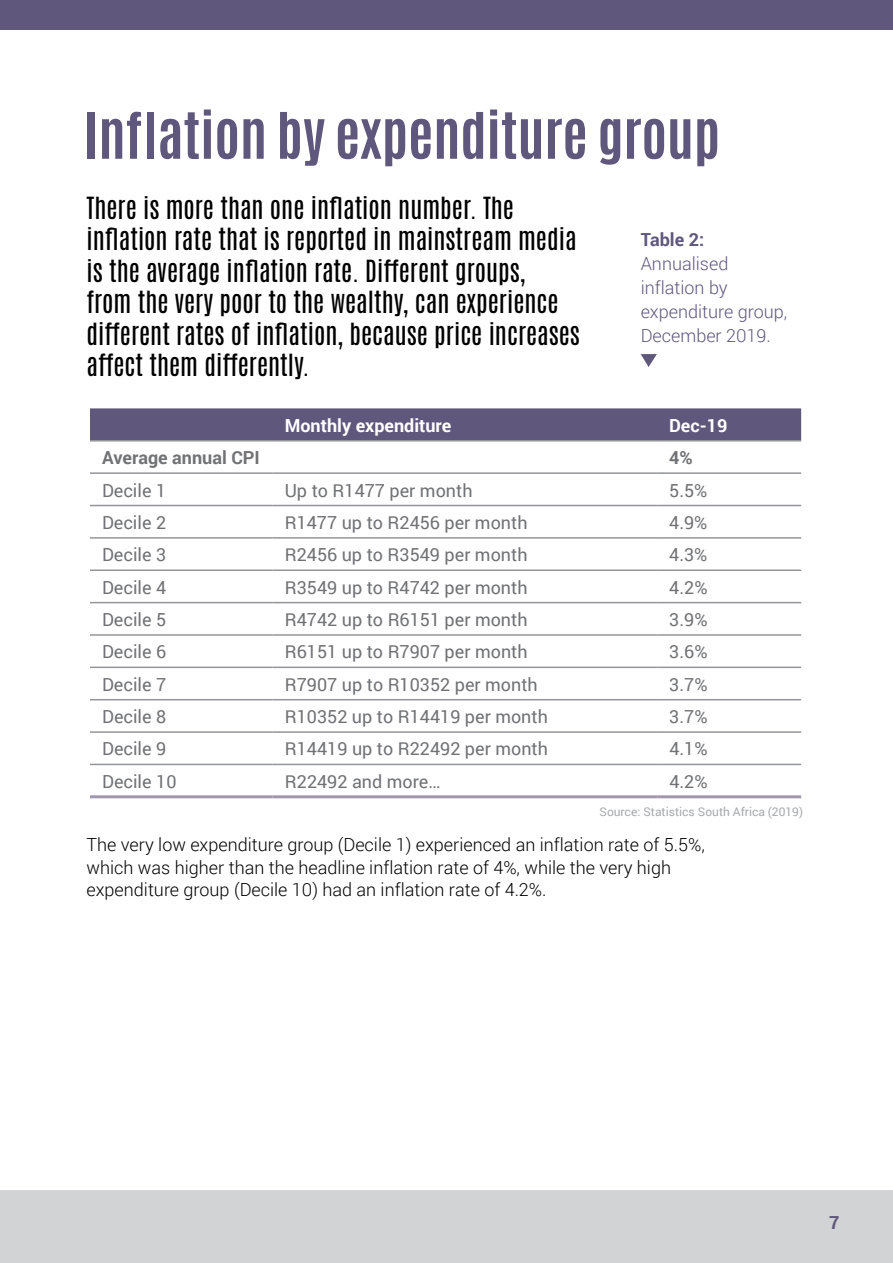
<style>
.page{position:relative;width:893px;height:1263px;background:#fff}
.page>*{position:absolute;margin:0;border:0;box-sizing:border-box;transform-origin:0 0}
.t1{font:700 54px "Antonio";color:#60577c}
.t2{font:25.5px/31.5px "Antonio";color:#000}
.t3{font:18px "Roboto";color:#717275}
.t4{font:300 18px/22.5px "Roboto";color:#000}
.t5{font:300 18px/24px "Roboto";color:#60577c}
.t6{font:700 18px "Roboto";color:#fff}
.t7{font:700 18px "Roboto";color:#717275}
.t8{font:700 18px "Roboto";color:#60577c}
.t9{font:12px "Roboto";color:#a7a9ac}
</style>
<div class="page">
<div style="left:0;top:1190px;width:893px;height:73px;background:#d1d3d4"></div>
<div style="left:90px;top:408px;width:711px;height:32px;background:#60577c"></div>
<hr style="left:90px;top:440px;width:183px;height:1px;background:#939598">
<hr style="left:273px;top:440px;width:384px;height:1px;background:#939598">
<hr style="left:657px;top:440px;width:144px;height:1px;background:#939598">
<hr style="left:90px;top:472px;width:183px;height:2px;background:#939598">
<hr style="left:273px;top:472px;width:384px;height:2px;background:#939598">
<hr style="left:657px;top:472px;width:144px;height:2px;background:#939598">
<hr style="left:90px;top:505px;width:183px;height:1px;background:#939598">
<hr style="left:273px;top:505px;width:384px;height:1px;background:#939598">
<hr style="left:657px;top:505px;width:144px;height:1px;background:#939598">
<hr style="left:90px;top:537px;width:183px;height:2px;background:#939598">
<hr style="left:273px;top:537px;width:384px;height:2px;background:#939598">
<hr style="left:657px;top:537px;width:144px;height:2px;background:#939598">
<hr style="left:90px;top:569px;width:183px;height:2px;background:#939598">
<hr style="left:273px;top:569px;width:384px;height:2px;background:#939598">
<hr style="left:657px;top:569px;width:144px;height:2px;background:#939598">
<hr style="left:90px;top:602px;width:183px;height:1px;background:#939598">
<hr style="left:273px;top:602px;width:384px;height:1px;background:#939598">
<hr style="left:657px;top:602px;width:144px;height:1px;background:#939598">
<hr style="left:90px;top:634px;width:183px;height:2px;background:#939598">
<hr style="left:273px;top:634px;width:384px;height:2px;background:#939598">
<hr style="left:657px;top:634px;width:144px;height:2px;background:#939598">
<hr style="left:90px;top:667px;width:183px;height:1px;background:#939598">
<hr style="left:273px;top:667px;width:384px;height:1px;background:#939598">
<hr style="left:657px;top:667px;width:144px;height:1px;background:#939598">
<hr style="left:90px;top:699px;width:183px;height:1px;background:#939598">
<hr style="left:273px;top:699px;width:384px;height:1px;background:#939598">
<hr style="left:657px;top:699px;width:144px;height:1px;background:#939598">
<hr style="left:90px;top:731px;width:183px;height:2px;background:#939598">
<hr style="left:273px;top:731px;width:384px;height:2px;background:#939598">
<hr style="left:657px;top:731px;width:144px;height:2px;background:#939598">
<hr style="left:90px;top:764px;width:183px;height:1px;background:#939598">
<hr style="left:273px;top:764px;width:384px;height:1px;background:#939598">
<hr style="left:657px;top:764px;width:144px;height:1px;background:#939598">
<hr style="left:90px;top:795px;width:183px;height:3px;background:#a198af">
<hr style="left:273px;top:795px;width:384px;height:3px;background:#a198af">
<hr style="left:657px;top:795px;width:144px;height:3px;background:#a198af">
<svg style="left:641px;top:354px;width:16px;height:13px"></svg>
<div style="left:0;top:0;width:893px;height:30px;background:#60577c"></div>
<h1 class="t1" style="left:84px;top:95px;width:638px">Inflation by expenditure group</h1>
<p class="t2" style="left:86px;top:192px;width:495px">There is more than one inflation number. The inflation rate that is reported in mainstream media is the average inflation rate. Different groups,<br>from the very poor to the wealthy, can experience different rates of inflation, because price increases affect them differently.</p>
<p class="t6" style="left:285px;top:413px;width:168px">Monthly expenditure</p>
<p class="t6" style="left:669px;top:413px;width:60px">Dec-19</p>
<p class="t7" style="left:102px;top:445px;width:159px">Average annual CPI</p>
<p class="t7" style="left:669px;top:445px;width:25px">4%</p>
<p class="t3" style="left:102px;top:477px;width:66px">Decile 1</p>
<p class="t3" style="left:285px;top:477px;width:189px">Up to R1477 per month</p>
<p class="t3" style="left:669px;top:477px;width:40px">5.5%</p>
<p class="t3" style="left:102px;top:510px;width:66px">Decile 2</p>
<p class="t3" style="left:285px;top:510px;width:244px">R1477 up to R2456 per month</p>
<p class="t3" style="left:669px;top:510px;width:40px">4.9%</p>
<p class="t3" style="left:102px;top:542px;width:66px">Decile 3</p>
<p class="t3" style="left:285px;top:542px;width:244px">R2456 up to R3549 per month</p>
<p class="t3" style="left:669px;top:542px;width:40px">4.3%</p>
<p class="t3" style="left:102px;top:575px;width:66px">Decile 4</p>
<p class="t3" style="left:285px;top:575px;width:244px">R3549 up to R4742 per month</p>
<p class="t3" style="left:669px;top:575px;width:40px">4.2%</p>
<p class="t3" style="left:102px;top:607px;width:66px">Decile 5</p>
<p class="t3" style="left:285px;top:607px;width:244px">R4742 up to R6151 per month</p>
<p class="t3" style="left:669px;top:607px;width:40px">3.9%</p>
<p class="t3" style="left:102px;top:639px;width:66px">Decile 6</p>
<p class="t3" style="left:285px;top:639px;width:244px">R6151 up to R7907 per month</p>
<p class="t3" style="left:669px;top:639px;width:40px">3.6%</p>
<p class="t3" style="left:102px;top:672px;width:66px">Decile 7</p>
<p class="t3" style="left:285px;top:672px;width:254px">R7907 up to R10352 per month</p>
<p class="t3" style="left:669px;top:672px;width:40px">3.7%</p>
<p class="t3" style="left:102px;top:704px;width:66px">Decile 8</p>
<p class="t3" style="left:285px;top:704px;width:265px">R10352 up to R14419 per month</p>
<p class="t3" style="left:669px;top:704px;width:40px">3.7%</p>
<p class="t3" style="left:102px;top:736px;width:66px">Decile 9</p>
<p class="t3" style="left:285px;top:736px;width:265px">R14419 up to R22492 per month</p>
<p class="t3" style="left:669px;top:736px;width:40px">4.1%</p>
<p class="t3" style="left:102px;top:769px;width:76px">Decile 10</p>
<p class="t3" style="left:285px;top:769px;width:157px">R22492 and more…</p>
<p class="t3" style="left:669px;top:769px;width:40px">4.2%</p>
<p class="t9" style="left:599px;top:803px;width:205px">Source: Statistics South Africa (2019)</p>
<p class="t4" style="left:86px;top:833px;width:620px">The very low expenditure group (Decile 1) experienced an inflation rate of 5.5%, which was higher than the headline inflation rate of 4%, while the very high expenditure group (Decile 10) had an inflation rate of 4.2%.</p>
<p class="t8" style="left:641px;top:226px;width:65px">Table 2:</p>
<p class="t5" style="left:641px;top:250px;width:148px">Annualised inflation by expenditure group,<br>December 2019.</p>
<p class="t8" style="left:829px;top:1210px;width:12px">7</p>
</div>
